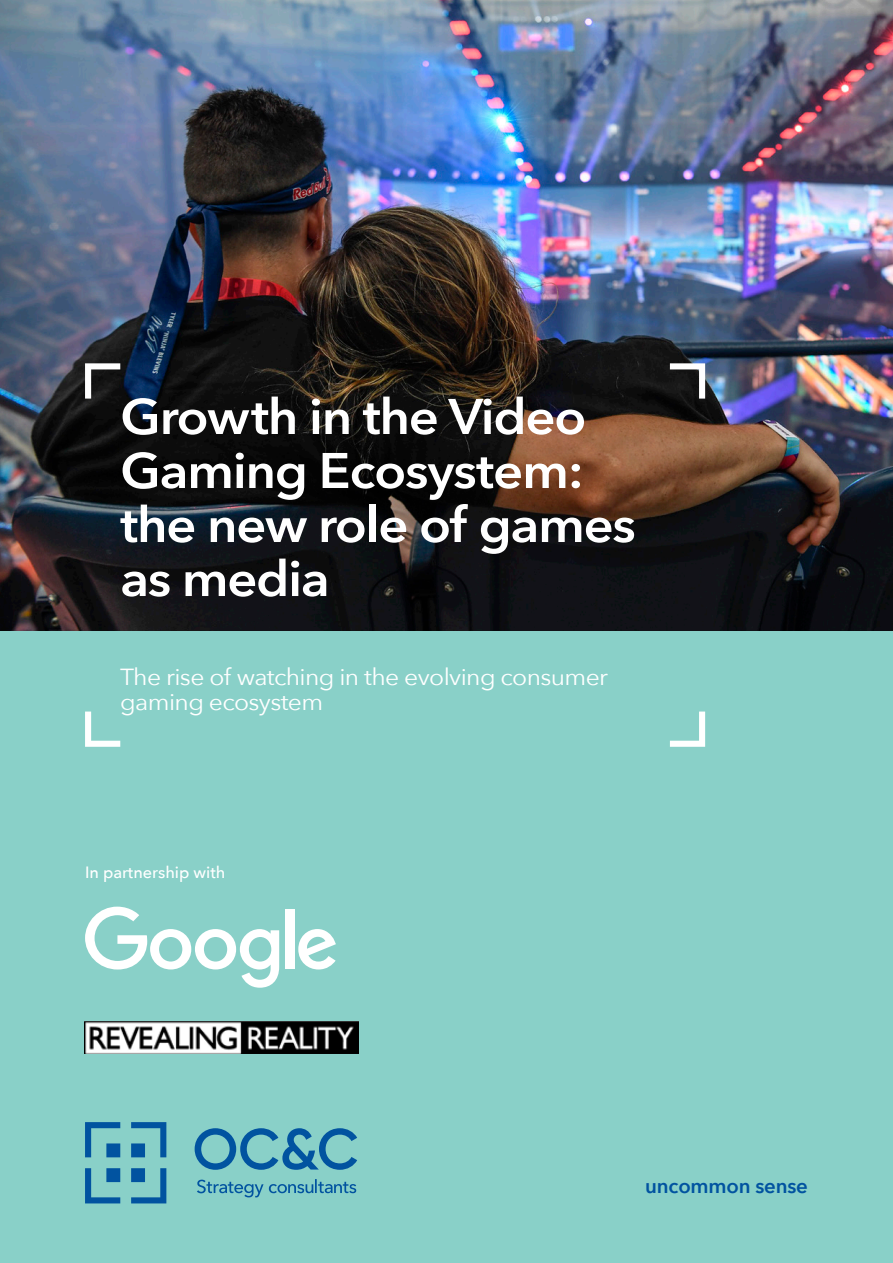
<style>
.page{position:relative;width:893px;height:1263px;background:#fff}
.page>*{position:absolute;margin:0;border:0;box-sizing:border-box;transform-origin:0 0}
.Cover_title{font:600 49.5px/54px "Avenir Next";letter-spacing:-.025em;color:#fff;scale:1.06 1}
.Cover_sub_title{font:23.25px/25.5px "Avenir Next";letter-spacing:-.025em;color:#fff;scale:1.06 1}
.t1{font:600 20.4px "Avenir Next";letter-spacing:-.01em;color:#0153a0}
.Body_copy{font:500 16.35px "Avenir Next";color:#fff}
</style>
<div class="page">
<img style="left:0;top:0;width:893px;height:631px">
<div style="left:0;top:631px;width:893px;height:632px;background:#89d0c8"></div>
<svg style="left:85px;top:1122px;width:272px;height:81px"></svg>
<svg style="left:85px;top:363px;width:35px;height:36px"></svg>
<svg style="left:670px;top:363px;width:35px;height:36px"></svg>
<svg style="left:85px;top:711px;width:35px;height:36px"></svg>
<svg style="left:670px;top:711px;width:35px;height:36px"></svg>
<img style="left:84px;top:1021px;width:274px;height:33px">
<svg style="left:85px;top:907px;width:194px;height:81px"></svg>
<svg style="left:298px;top:929px;width:38px;height:40px"></svg>
<div style="left:285px;top:909px;width:9px;height:59px;background:#fff"></div>
<p class="Cover_title" style="left:120px;top:388px;width:488px">Growth in the Video<br>Gaming Ecosystem: the new role of games as media</p>
<p class="Cover_sub_title" style="left:120px;top:663px;width:462px">The rise of watching in the evolving consumer gaming ecosystem</p>
<p class="Body_copy" style="left:85px;top:859px;width:142px">In partnership with</p>
<p class="t1" style="left:645px;top:1168px;width:164px">uncommon sense</p>
</div>
